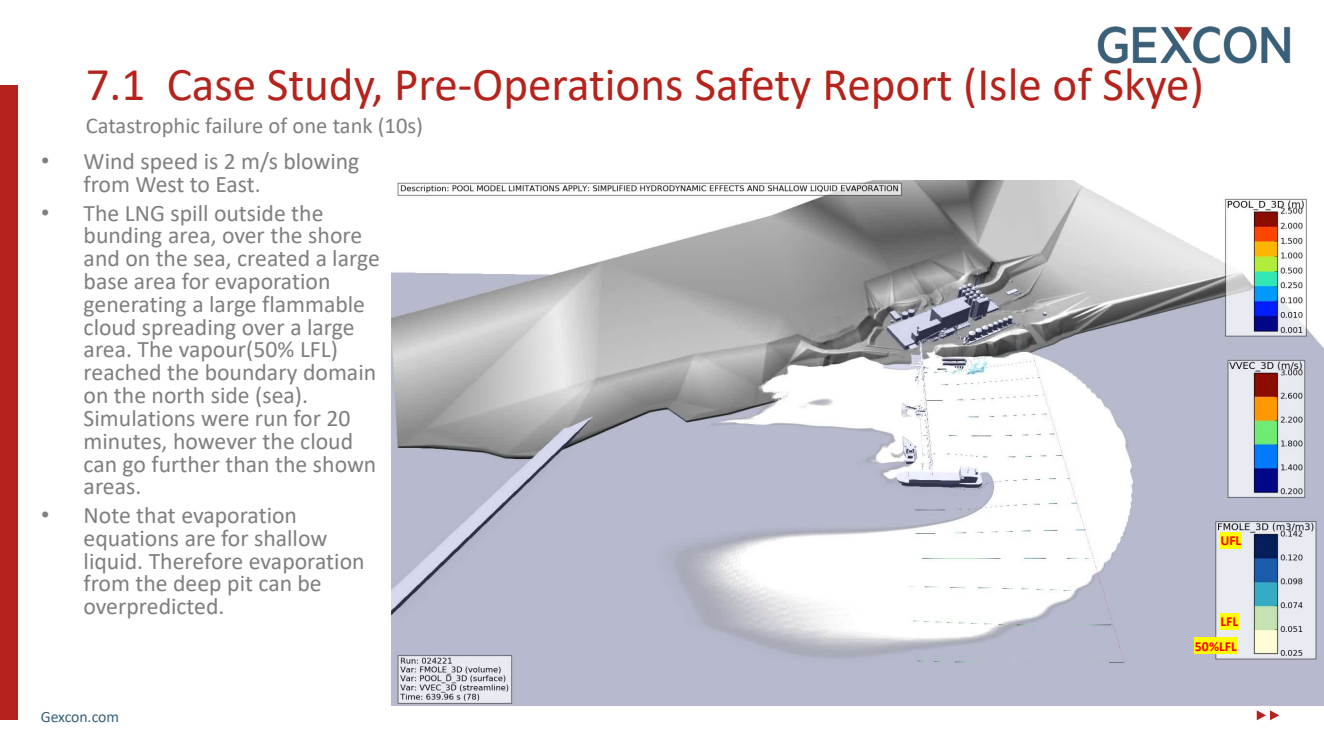
<style>
.page{position:relative;width:1324px;height:745px;background:#fff}
.page>*{position:absolute;margin:0;border:0;box-sizing:border-box;transform-origin:0 0}
.t1{font:47.12px "Calibri";color:#b5231c}
.t2{font:23.75px/22.8px "Calibri";color:#7e7f7e}
.t3{font:22.5px "Calibri";color:#7e7f7e}
.t4{font:15.75px "Calibri";letter-spacing:-.015em;color:#39607a}
.t5{font:700 13.75px "Calibri";color:#f00}
.s1{font-family:"Arial"}
</style>
<div class="page">
<svg style="left:1256px;top:710px;width:23px;height:10px"></svg>
<div style="left:0;top:85px;width:18px;height:634px;background:#b5231c"></div>
<img style="left:1097px;top:26px;width:193px;height:38px">
<img style="left:392px;top:181px;width:931px;height:524px">
<div style="left:1220px;top:531px;width:21px;height:17px;background:#ff0"></div>
<div style="left:1220px;top:612px;width:18px;height:17px;background:#ff0"></div>
<div style="left:1194px;top:637px;width:42px;height:17px;background:#ff0"></div>
<p class="t1" style="left:86px;top:51px;width:1119px">7.1 Case Study, Pre-Operations Safety Report (Isle of Skye)</p>
<p class="t3" style="left:86px;top:110px;width:339px">Catastrophic failure of one tank (10s)</p>
<p class="t2" style="left:84px;top:149px;width:277px;text-indent:-42px"><span class="s1">•</span> Wind speed is 2 m/s blowing from West to East.</p>
<p class="t2" style="left:84px;top:201px;width:298px;text-indent:-42px"><span class="s1">•</span> The LNG spill outside the bunding area, over the shore and on the sea, created a large base area for evaporation generating a large flammable cloud spreading over a large area. The vapour(50% LFL) reached the boundary domain on the north side (sea).<br>Simulations were run for 20 minutes, however the cloud can go further than the shown areas.</p>
<p class="t2" style="left:84px;top:503px;width:282px;text-indent:-42px"><span class="s1">•</span> Note that evaporation equations are for shallow liquid. Therefore evaporation from the deep pit can be overpredicted.</p>
<p class="t4" style="left:41px;top:705px;width:80px">Gexcon.com</p>
<p class="t5" style="left:1220px;top:531px;width:23px">UFL</p>
<p class="t5" style="left:1220px;top:611px;width:19px">LFL</p>
<p class="t5" style="left:1194px;top:636px;width:44px">50%LFL</p>
</div>
